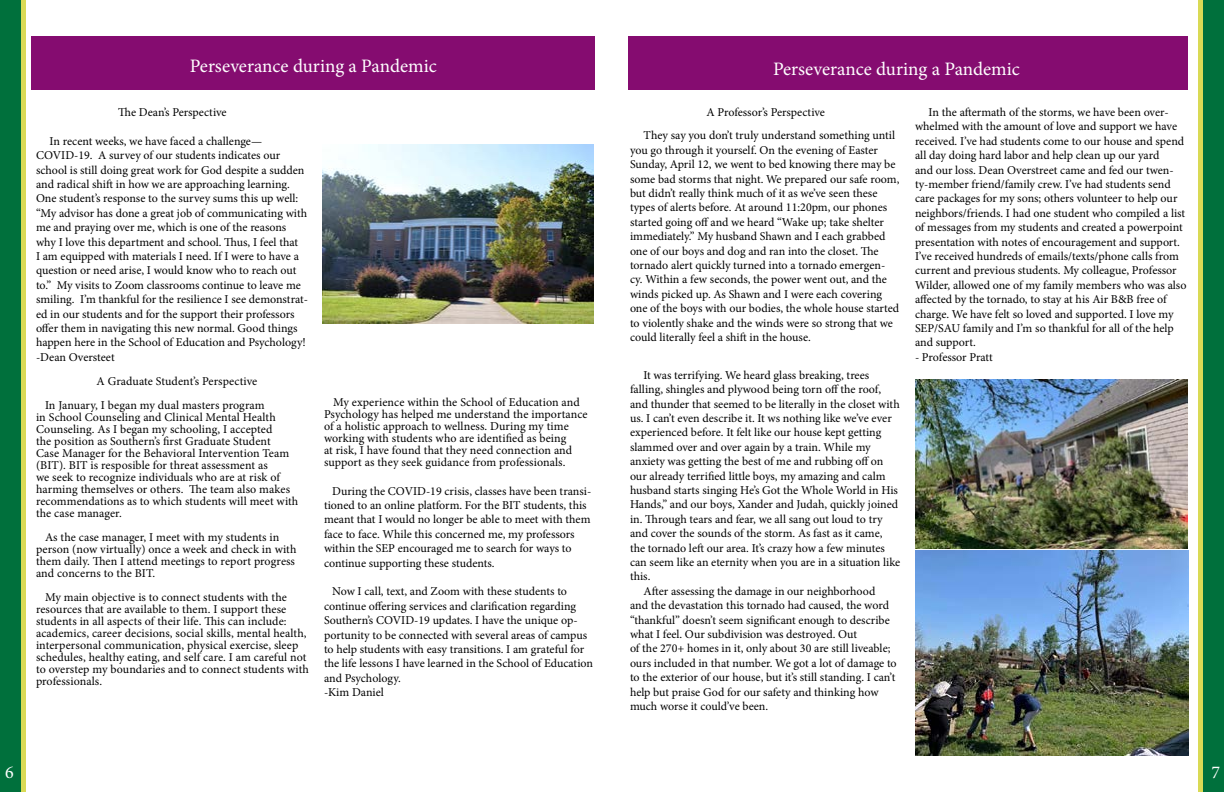
<style>
.page{position:relative;width:1224px;height:792px;background:#fff}
.page>*{position:absolute;margin:0;border:0;box-sizing:border-box;transform-origin:0 0}
.t1{font:20px "Minion Pro";color:#fff}
.t2{font:19px "Minion Pro";color:#fff}
.t3{font:18px "Minion Pro";color:#fff}
.t4{font:12px/14.4px "Minion Pro";color:#000}
</style>
<div class="page">
<div style="left:1198px;top:0;width:26px;height:792px;background:#d9da55"></div>
<div style="left:1203px;top:0;width:21px;height:792px;background:#00703c"></div>
<div style="left:0;top:0;width:26px;height:792px;background:#d9da55"></div>
<div style="left:0;top:0;width:21px;height:792px;background:#00703c"></div>
<div style="left:629px;top:36px;width:559px;height:54px;background:#850c70"></div>
<div style="left:31px;top:36px;width:564px;height:54px;background:#850c70"></div>
<img style="left:322px;top:144px;width:271px;height:179px">
<img style="left:915px;top:379px;width:273px;height:376px">
<h1 class="t1" style="left:182px;top:50px;width:267px">DECEMBER 2018 GRADUATES</h1>
<h2 class="t2" style="left:190px;top:54px;width:248px">Perseverance during a Pandemic</h2>
<h2 class="t2" style="left:773px;top:56px;width:248px">Perseverance during a Pandemic</h2>
<p class="t4" style="left:118px;top:105px;width:110px">The Dean’s Perspective</p>
<p class="t4" style="left:36px;top:134px;width:274px;text-indent:14px">In recent weeks, we have faced a challenge— COVID-19. A survey of our students indicates our school is still doing great work for God despite a sudden and radical shift in how we are approaching learning.<br>One student’s response to the survey sums this up well: “My advisor has done a great job of communicating with me and praying over me, which is one of the reasons why I love this department and school. Thus, I feel that<br>I am equipped with materials I need. If I were to have a question or need arise, I would know who to reach out to.” My visits to Zoom classrooms continue to leave me smiling. I’m thankful for the resilience I see demonstrat&shy;ed in our students and for the support their professors offer them in navigating this new normal. Good things happen here in the School of Education and Psychology! -Dean Oversteet</p>
<p class="t4" style="left:45px;top:369px;width:221px;line-height:24px;text-indent:52px">A Graduate Student’s Perspective<br>In January, I began my dual masters program</p>
<p class="t4" style="left:36px;top:411px;width:264px;line-height:12px">in School Counseling and Clinical Mental Health Counseling. As I began my schooling, I accepted<br>the position as Southern’s first Graduate Student<br>Case Manager for the Behavioral Intervention Team (BIT). BIT is resposible for threat assessment as<br>we seek to recognize individuals who are at risk of harming themselves or others. The team also makes recommendations as to which students will meet with the case manager.</p>
<p class="t4" style="left:36px;top:531px;width:262px;line-height:12px;text-indent:9px">As the case manager, I meet with my students in person (now virtually) once a week and check in with them daily. Then I attend meetings to report progress and concerns to the BIT.</p>
<p class="t4" style="left:36px;top:591px;width:274px;line-height:12px;text-indent:9px">My main objective is to connect students with the resources that are available to them. I support these students in all aspects of their life. This can include: academics, career decisions, social skills, mental health, interpersonal communication, physical exercise, sleep schedules, healthy eating, and self care. I am careful not to overstep my boundaries and to connect students with professionals.</p>
<p class="t4" style="left:324px;top:396px;width:265px;line-height:12px;text-indent:9px">My experience within the School of Education and Psychology has helped me understand the importance of a holistic approach to wellness. During my time working with students who are identified as being<br>at risk, I have found that they need connection and support as they seek guidance from professionals.</p>
<p class="t4" style="left:324px;top:484px;width:269px;text-indent:8px">During the COVID-19 crisis, classes have been transi&shy;tioned to an online platform. For the BIT students, this meant that I would no longer be able to meet with them face to face. While this concerned me, my professors within the SEP encouraged me to search for ways to continue supporting these students.</p>
<p class="t4" style="left:324px;top:584px;width:271px;text-indent:8px">Now I call, text, and Zoom with these students to continue offering services and clarification regarding Southern’s COVID-19 updates. I have the unique op&shy;portunity to be connected with several areas of campus to help students with easy transitions. I am grateful for the life lessons I have learned in the School of Education and Psychology.<br>-Kim Daniel</p>
<p class="t4" style="left:644px;top:101px;width:253px;line-height:23.4px;text-indent:63px">A Professor’s Perspective<br>They say you don’t truly understand something until</p>
<p class="t4" style="left:630px;top:143px;width:271px">you go through it yourself. On the evening of Easter Sunday, April 12, we went to bed knowing there may be some bad storms that night. We prepared our safe room, but didn’t really think much of it as we’ve seen these types of alerts before. At around 11:20pm, our phones started going off and we heard “Wake up; take shelter immediately.” My husband Shawn and I each grabbed one of our boys and dog and ran into the closet. The tornado alert quickly turned into a tornado emergen&shy;cy. Within a few seconds, the power went out, and the winds picked up. As Shawn and I were each covering one of the boys with our bodies, the whole house started to violently shake and the winds were so strong that we could literally feel a shift in the house.</p>
<p class="t4" style="left:644px;top:368px;width:227px">It was terrifying. We heard glass breaking, trees</p>
<p class="t4" style="left:630px;top:382px;width:253px">falling, shingles and plywood being torn off the roof,</p>
<p class="t4" style="left:630px;top:397px;width:271px">and thunder that seemed to be literally in the closet with</p>
<p class="t4" style="left:630px;top:411px;width:263px">us. I can’t even describe it. It ws nothing like we’ve ever</p>
<p class="t4" style="left:630px;top:425px;width:253px">experienced before. It felt like our house kept getting</p>
<p class="t4" style="left:630px;top:440px;width:242px">slammed over and over again by a train. While my</p>
<p class="t4" style="left:630px;top:454px;width:255px">anxiety was getting the best of me and rubbing off on</p>
<p class="t4" style="left:630px;top:469px;width:257px">our already terrified little boys, my amazing and calm</p>
<p class="t4" style="left:630px;top:483px;width:269px">husband starts singing He’s Got the Whole World in His</p>
<p class="t4" style="left:630px;top:497px;width:270px">Hands,” and our boys, Xander and Judah, quickly joined</p>
<p class="t4" style="left:630px;top:512px;width:254px">in. Through tears and fear, we all sang out loud to try</p>
<p class="t4" style="left:630px;top:526px;width:254px">and cover the sounds of the storm. As fast as it came,</p>
<p class="t4" style="left:630px;top:541px;width:256px">the tornado left our area. It’s crazy how a few minutes</p>
<p class="t4" style="left:630px;top:555px;width:272px">can seem like an eternity when you are in a situation like</p>
<p class="t4" style="left:630px;top:569px;width:22px">this.</p>
<p class="t4" style="left:644px;top:584px;width:233px">After assessing the damage in our neighborhood</p>
<p class="t4" style="left:630px;top:598px;width:261px">and the devastation this tornado had caused, the word</p>
<p class="t4" style="left:630px;top:613px;width:261px">“thankful” doesn’t seem significant enough to describe</p>
<p class="t4" style="left:630px;top:627px;width:229px">what I feel. Our subdivision was destroyed. Out</p>
<p class="t4" style="left:630px;top:641px;width:262px">of the 270+ homes in it, only about 30 are still liveable;</p>
<p class="t4" style="left:630px;top:656px;width:268px">ours included in that number. We got a lot of damage to</p>
<p class="t4" style="left:630px;top:670px;width:267px">to the exterior of our house, but it’s still standing. I can’t</p>
<p class="t4" style="left:630px;top:685px;width:250px">help but praise God for our safety and thinking how</p>
<p class="t4" style="left:630px;top:699px;width:140px">much worse it could’ve been.</p>
<p class="t4" style="left:915px;top:105px;width:273px;text-indent:14px">In the aftermath of the storms, we have been over&shy;whelmed with the amount of love and support we have received. I’ve had students come to our house and spend all day doing hard labor and help clean up our yard<br>and our loss. Dean Overstreet came and fed our twen&shy;ty-member friend/family crew. I’ve had students send care packages for my sons; others volunteer to help our neighbors/friends. I had one student who compiled a list of messages from my students and created a powerpoint presentation with notes of encouragement and support.<br>I’ve received hundreds of emails/texts/phone calls from current and previous students. My colleague, Professor Wilder, allowed one of my family members who was also affected by the tornado, to stay at his Air B&amp;B free of charge. We have felt so loved and supported. I love my SEP/SAU family and I’m so thankful for all of the help and support.</p>
<p class="t4" style="left:915px;top:350px;width:79px">- Professor Pratt</p>
<h3 class="t3" style="left:5px;top:760px;width:10px">6</h3>
<h3 class="t3" style="left:1211px;top:760px;width:10px">7</h3>
</div>
